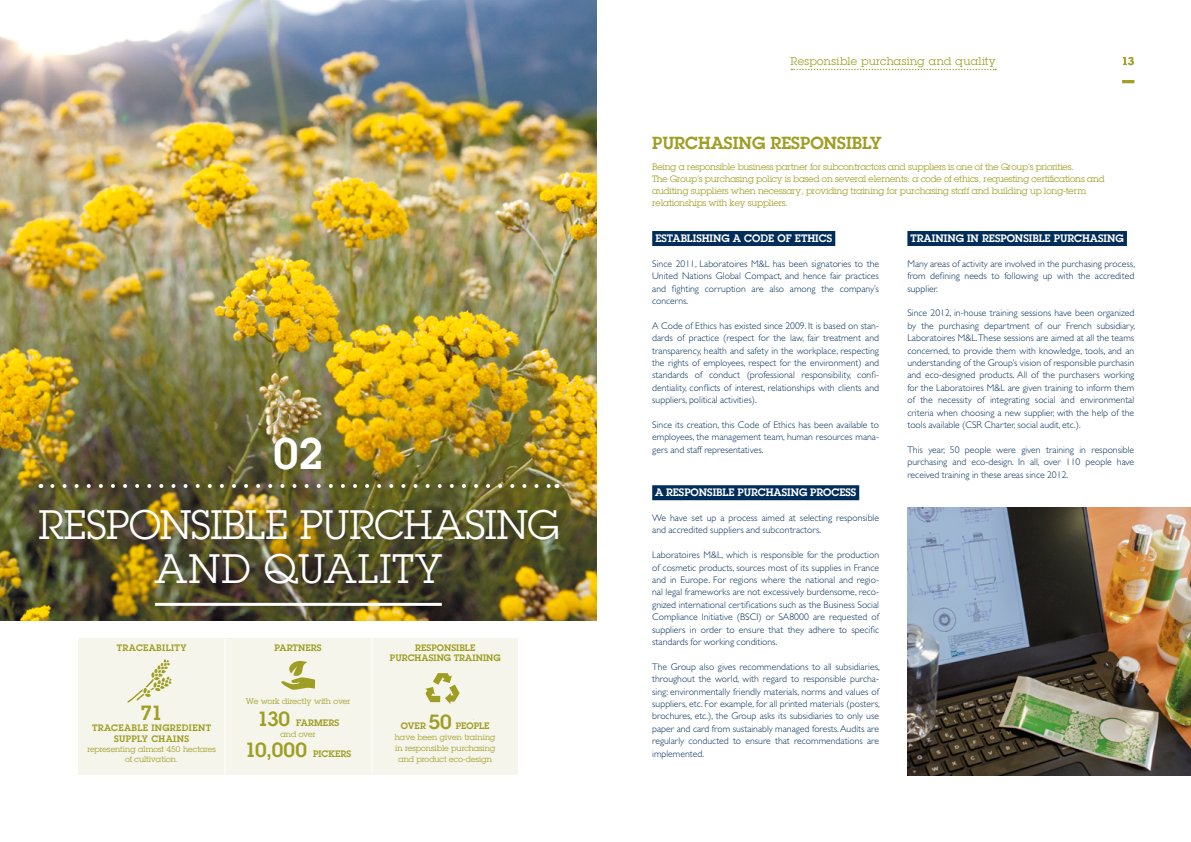
<style>
.page{position:relative;width:1191px;height:842px;background:#fff}
.page>*{position:absolute;margin:0;border:0;box-sizing:border-box;transform-origin:0 0}
.t1{font:600 43px "Lubalin Graph LT";color:#fff}
.t2{font:40px/44px "Lubalin Graph LT";letter-spacing:-.01em;color:#fff;text-align:center}
.t3{font:600 20px "Lubalin Graph LT";color:#9f9e24}
.t4{font:600 17px "Lubalin Graph LT";color:#9f9e24}
.t5{font:11px "Lubalin Graph LT";letter-spacing:.035em;color:#9f9e24}
.t6{font:600 11px "Lubalin Graph LT";color:#9f9e24}
.t7{font:600 10.5px "Lubalin Graph LT";color:#fff}
.t8{font:300 9.7px/12.4px "Gill Sans Std";color:#002d59;text-align:justify}
.t9{font:600 9.1px/10px "Lubalin Graph LT";letter-spacing:.015em;color:#9f9e24;text-align:center}
.t10{font:600 9.1px/10.9px "Lubalin Graph LT";letter-spacing:.035em;color:#9f9e24;text-align:center}
.t11{font:9px/12px "Lubalin Graph LT";letter-spacing:-.01em;color:#9f9e24}
.t12{font:8px/11px "Lubalin Graph LT";color:#9f9e24;text-align:center}
.s1{font-size:20px}
</style>
<div class="page">
<img style="left:0;top:0;width:596px;height:621px">
<div style="left:32px;top:478px;width:532px;height:134px;background:#000;opacity:.2"></div>
<svg style="left:52px;top:484px;width:498px;height:4px;background:#848160"></svg>
<hr style="left:155px;top:603px;width:287px;height:3px;background:#fff">
<svg style="left:791px;top:69px;width:205px;height:1px"></svg>
<svg style="left:1122px;top:80px;width:12px;height:3px"></svg>
<div style="left:652px;top:231px;width:183px;height:15px;background:#002d59"></div>
<div style="left:652px;top:485px;width:207px;height:15px;background:#002d59"></div>
<div style="left:907px;top:231px;width:220px;height:15px;background:#002d59"></div>
<div style="left:79px;top:638px;width:439px;height:137px;background:#f6f5eb"></div>
<hr style="left:371px;top:639px;width:1px;height:137px;background:#fff">
<hr style="left:225px;top:638px;width:1px;height:137px;background:#fff">
<svg style="left:127px;top:659px;width:45px;height:44px"></svg>
<svg style="left:281px;top:660px;width:34px;height:30px"></svg>
<img style="left:907px;top:507px;width:284px;height:268px">
<svg style="left:425px;top:673px;width:49px;height:47px"></svg>
<h1 class="t1" style="left:273px;top:426px;width:51px">02</h1>
<h2 class="t2" style="left:38px;top:502px;width:521px">RESPONSIBLE PURCHASING<br>AND QUALITY</h2>
<p class="t10" style="left:117px;top:642px;width:71px">TRACEABILITY</p>
<h3 class="t3" style="left:141px;top:700px;width:24px">71</h3>
<p class="t10" style="left:92px;top:722px;width:121px">TRACEABLE INGREDIENT<br>SUPPLY CHAINS</p>
<p class="t12" style="left:87px;top:744px;width:130px;line-height:10px">representing almost 450 hectares of cultivation.</p>
<p class="t9" style="left:274px;top:643px;width:49px">PARTNERS</p>
<p class="t12" style="left:246px;top:696px;width:106px">We work directly with over</p>
<p class="t9" style="left:257px;top:718px;width:84px"><span class="s1">130</span> FARMERS</p>
<p class="t12" style="left:280px;top:729px;width:37px">and over</p>
<p class="t9" style="left:245px;top:749px;width:108px"><span class="s1">10,000</span> PICKERS</p>
<p class="t9" style="left:390px;top:643px;width:112px">RESPONSIBLE<br>PURCHASING TRAINING</p>
<p class="t9" style="left:401px;top:721px;width:90px">OVER <span class="s1">50</span> PEOPLE</p>
<p class="t12" style="left:395px;top:732px;width:102px">have been given training in responsible purchasing and product eco-design</p>
<p class="t5" style="left:790px;top:54px;width:207px">Responsible purchasing and quality</p>
<p class="t6" style="left:1121px;top:53px;width:14px">13</p>
<h3 class="t4" style="left:652px;top:132px;width:231px">PURCHASING RESPONSIBLY</h3>
<p class="t11" style="left:652px;top:160px;width:454px">Being a responsible business partner for subcontractors and suppliers is one of the Group’s priorities.<br>The Group’s purchasing policy is based on several elements: a code of ethics, requesting certifications and auditing suppliers when necessary, providing training for purchasing staff and building up long-term relationships with key suppliers.</p>
<p class="t7" style="left:655px;top:231px;width:178px">ESTABLISHING A CODE OF ETHICS</p>
<p class="t8" style="left:652px;top:257px;width:228px">Since 2011, Laboratoires M&amp;L has been signatories to the United Nations Global Compact, and hence fair practices and fighting corruption are also among the company’s concerns.</p>
<p class="t8" style="left:652px;top:319px;width:228px">A Code of Ethics has existed since 2009. It is based on stan&shy;dards of practice (respect for the law, fair treatment and transparency, health and safety in the workplace, respecting the rights of employees, respect for the environment) and standards of conduct (professional responsibility, confi&shy;dentiality, conflicts of interest, relationships with clients and suppliers, political activities).</p>
<p class="t8" style="left:652px;top:419px;width:228px">Since its creation, this Code of Ethics has been available to employees, the management team, human resources mana&shy;gers and staff representatives.</p>
<p class="t7" style="left:655px;top:486px;width:203px">A RESPONSIBLE PURCHASING PROCESS</p>
<p class="t8" style="left:652px;top:512px;width:228px">We have set up a process aimed at selecting responsible and accredited suppliers and subcontractors.</p>
<p class="t8" style="left:652px;top:549px;width:228px">Laboratoires M&amp;L, which is responsible for the production of cosmetic products, sources most of its supplies in France and in Europe. For regions where the national and regio&shy;nal legal frameworks are not excessively burdensome, reco&shy;gnized international certifications such as the Business Social Compliance Initiative (BSCI) or SA8000 are requested of suppliers in order to ensure that they adhere to specific standards for working conditions.</p>
<p class="t8" style="left:652px;top:660px;width:229px">The Group also gives recommendations to all subsidiaries, throughout the world, with regard to responsible purcha&shy;sing: environmentally friendly materials, norms and values of suppliers, etc. For example, for all printed materials (posters, brochures, etc.), the Group asks its subsidiaries to only use paper and card from sustainably managed forests. Audits are regularly conducted to ensure that recommendations are implemented.</p>
<p class="t7" style="left:910px;top:231px;width:215px">TRAINING IN RESPONSIBLE PURCHASING</p>
<p class="t8" style="left:907px;top:257px;width:229px">Many areas of activity are involved in the purchasing process, from defining needs to following up with the accredited supplier.</p>
<p class="t8" style="left:907px;top:307px;width:229px">Since 2012, in-house training sessions have been organized by the purchasing department of our French subsidiary, Laboratoires M&amp;L.These sessions are aimed at all the teams concerned, to provide them with knowledge, tools, and an understanding of the Group’s vision of responsible purchasin and eco-designed products. All of the purchasers working for the Laboratoires M&amp;L are given training to inform them of the necessity of integrating social and environmental criteria when choosing a new supplier, with the help of the tools available (CSR Charter, social audit, etc.).</p>
<p class="t8" style="left:907px;top:443px;width:228px">This year, 50 people were given training in responsible purchasing and eco-design. In all, over 110 people have received training in these areas since 2012.</p>
</div>
